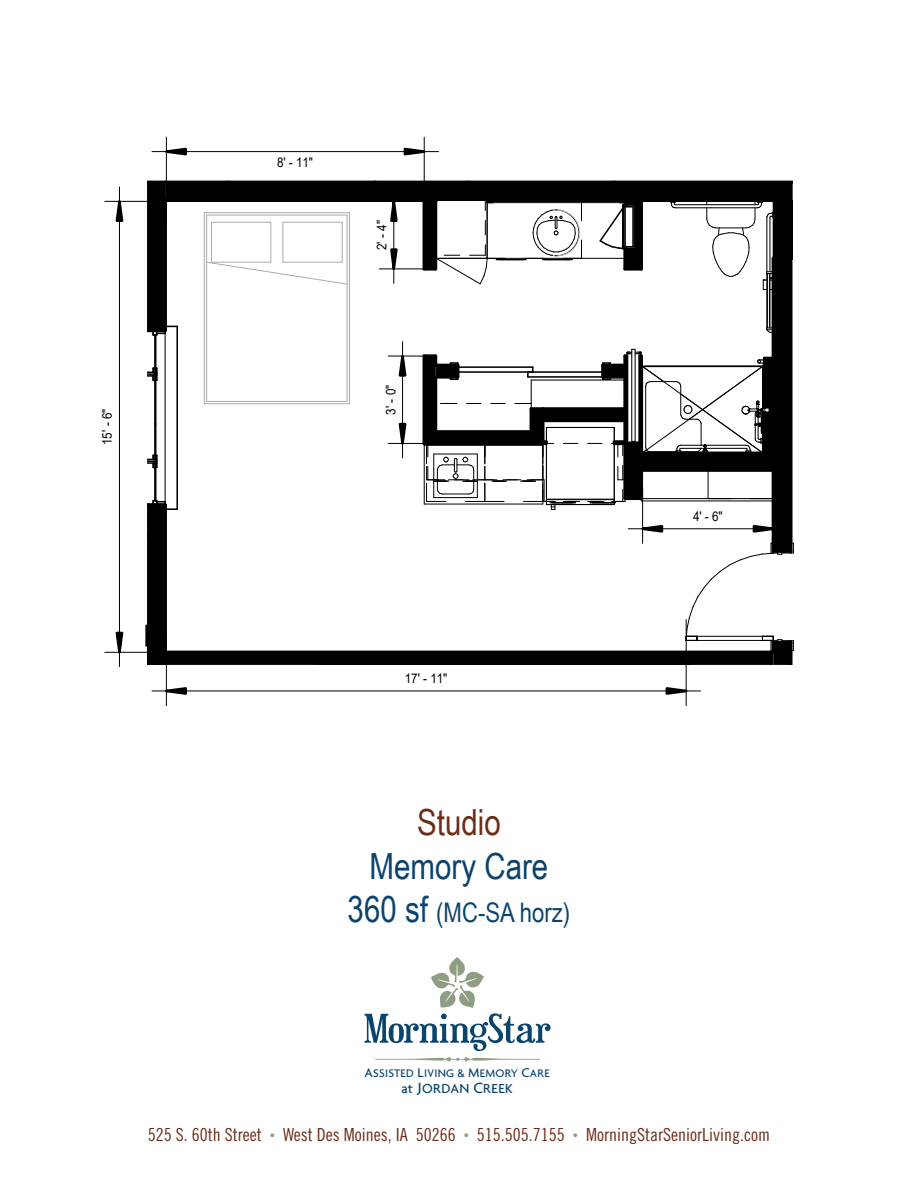
<style>
.page{position:relative;width:918px;height:1188px;background:#fff}
.page>*{position:absolute;margin:0;border:0;box-sizing:border-box;transform-origin:0 0}
.t1{font:36px "Arial Narrow";color:#09446d}
.t2{font:36px "Arial Narrow";color:#6d2c17}
.t3{font:27px "Arial Narrow";color:#09446d}
.t4{font:18px "Trade Gothic Cond Eighteen";color:#6d2c17}
.t5{font:500 14.1px "Agenda";letter-spacing:.025em;color:#09446d}
.t6{font:13.35px "Arial";letter-spacing:-.005em;color:#000;scale:.87 1}
.t7{font:500 11.85px "Agenda";letter-spacing:.025em;color:#09446d}
.s1{font-size:36px}
.s2{font-size:13.65px}
.s3{font-size:15.9px}
.s4{font-size:10.5px;color:#8f9d82}
</style>
<div class="page">
<svg style="left:364px;top:957px;width:187px;height:105px"></svg>
<hr style="left:147px;top:181px;width:18px;height:3px;background:#000">
<svg style="left:145px;top:625px;width:2px;height:22px"></svg>
<hr style="left:614px;top:181px;width:179px;height:3px;background:#000">
<hr style="left:468px;top:181px;width:145px;height:3px;background:#000">
<hr style="left:375px;top:181px;width:92px;height:3px;background:#000">
<hr style="left:229px;top:181px;width:145px;height:3px;background:#000">
<hr style="left:165px;top:181px;width:63px;height:3px;background:#000">
<hr style="left:152px;top:151px;width:287px;height:1px;background:#000">
<svg style="left:163px;top:137px;width:25px;height:20px"></svg>
<hr style="left:166px;top:152px;width:1px;height:65px;background:#000">
<svg style="left:402px;top:137px;width:25px;height:20px"></svg>
<hr style="left:424px;top:152px;width:1px;height:55px;background:#000">
<hr style="left:152px;top:691px;width:549px;height:1px;background:#000">
<svg style="left:163px;top:685px;width:25px;height:21px"></svg>
<hr style="left:166px;top:641px;width:1px;height:50px;background:#000">
<svg style="left:664px;top:685px;width:25px;height:21px"></svg>
<hr style="left:686px;top:620px;width:1px;height:71px;background:#000">
<svg style="left:147px;top:182px;width:647px;height:483px"></svg>
<hr style="left:119px;top:187px;width:1px;height:480px;background:#000">
<svg style="left:105px;top:200px;width:20px;height:22px"></svg>
<hr style="left:119px;top:201px;width:38px;height:1px;background:#000">
<svg style="left:105px;top:631px;width:20px;height:23px"></svg>
<hr style="left:119px;top:652px;width:37px;height:1px;background:#000">
<p class="t6" style="left:98px;top:445px;width:43px;rotate:-90deg">15' - 6"</p>
<p class="t6" style="left:277px;top:153px;width:43px">8' - 11"</p>
<p class="t6" style="left:373px;top:250px;width:36px;rotate:-90deg">2' - 4"</p>
<p class="t6" style="left:381px;top:415px;width:36px;rotate:-90deg">3' - 0"</p>
<p class="t6" style="left:693px;top:507px;width:36px">4' - 6"</p>
<p class="t6" style="left:405px;top:670px;width:50px">17' - 11"</p>
<p class="t2" style="left:417px;top:796px;width:85px">Studio</p>
<p class="t1" style="left:370px;top:840px;width:180px">Memory Care</p>
<p class="t3" style="left:348px;top:893px;width:224px"><span class="s1">360 sf</span> (MC-SA horz)</p>
<p class="t7" style="left:364px;top:1066px;width:187px"><span class="s2">A</span>SSISTED <span class="s2">L</span>IVING &amp; <span class="s2">M</span>EMORY <span class="s2">C</span>ARE</p>
<p class="t5" style="left:401px;top:1079px;width:113px">at <span class="s3">J</span>ORDAN <span class="s3">C</span>REEK</p>
<p class="t4" style="left:148px;top:1124px;width:624px">525 S. 60th Street <span class="s4">•</span> West Des Moines, IA 50266 <span class="s4">•</span> 515.505.7155 <span class="s4">•</span> MorningStarSeniorLiving.com</p>
</div>
